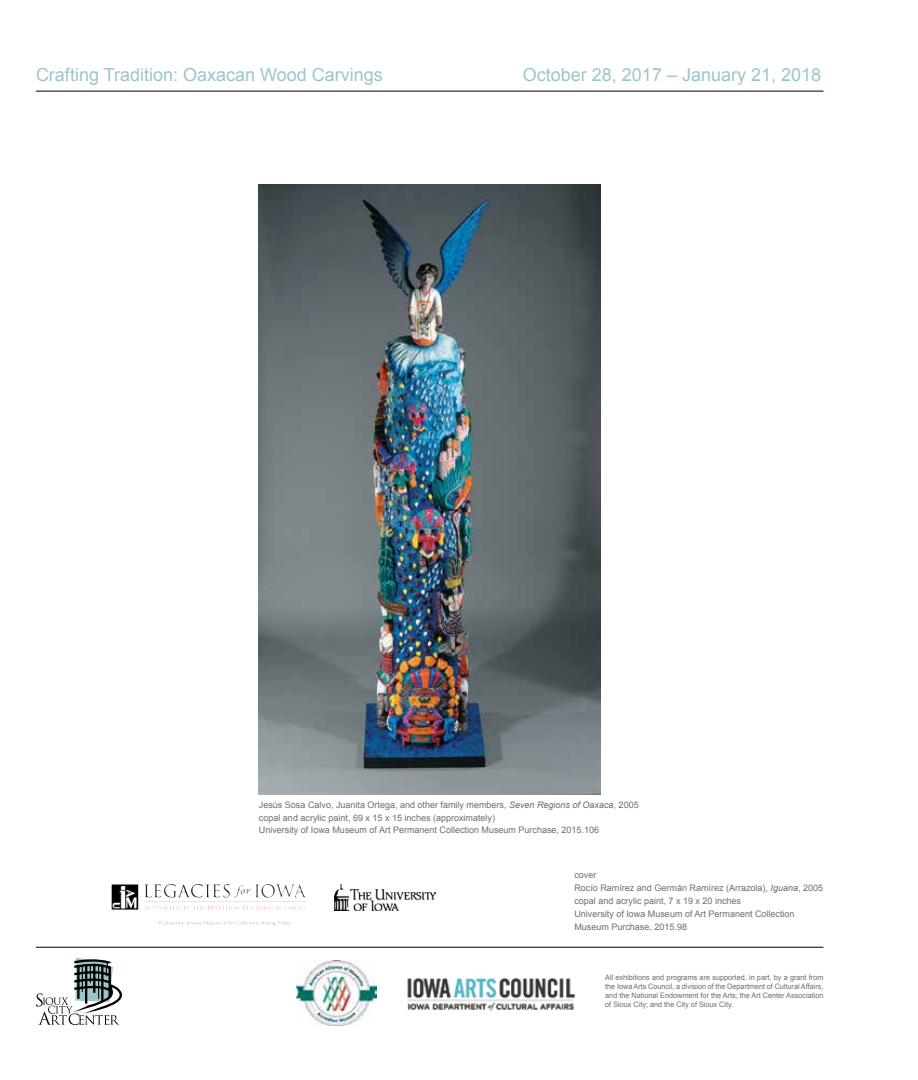
<style>
.page{position:relative;width:918px;height:1080px;background:#fff}
.page>*{position:absolute;margin:0;border:0;box-sizing:border-box;transform-origin:0 0}
.t1{font:18px "Arial";color:#9cc5ca}
.t2{font:9px/12.9px "Arial";color:#6d6e71}
.t3{font:7.5px/9px "Arial";color:#6d6e71;text-align:justify}
.s1{font-style:italic}
</style>
<div class="page">
<img style="left:297px;top:960px;width:80px;height:66px">
<hr style="left:36px;top:91px;width:788px;height:1px;background:#000">
<hr style="left:36px;top:947px;width:788px;height:1px;background:#000">
<svg style="left:36px;top:958px;width:86px;height:67px"></svg>
<img style="left:407px;top:978px;width:168px;height:33px">
<img style="left:259px;top:185px;width:342px;height:610px">
<img style="left:261px;top:884px;width:45px;height:14px">
<img style="left:334px;top:884px;width:102px;height:26px">
<h1 class="t1" style="left:36px;top:62px;width:348px">Crafting Tradition: Oaxacan Wood Carvings</h1>
<h1 class="t1" style="left:523px;top:62px;width:300px">October 28, 2017 – January 21, 2018</h1>
<p class="t2" style="left:259px;top:798px;width:381px">Jesús Sosa Calvo, Juanita Ortega, and other family members, <span class="s1">Seven Regions of Oaxaca</span>, 2005 copal and acrylic paint, 69 x 15 x 15 inches (approximately)<br>University of Iowa Museum of Art Permanent Collection Museum Purchase, 2015.106</p>
<p class="t2" style="left:574px;top:869px;width:250px">cover<br>Rocío Ramírez and Germán Ramírez (Arrazola), <span class="s1">Iguana</span>, 2005 copal and acrylic paint, 7 x 19 x 20 inches<br>University of Iowa Museum of Art Permanent Collection Museum Purchase, 2015.98</p>
<p class="t3" style="left:605px;top:973px;width:220px">All exhibitions and programs are supported, in part, by a grant from the Iowa Arts Council, a division of the Department of Cultural Affairs, and the National Endowment for the Arts; the Art Center Association of Sioux City; and the City of Sioux City.</p>
</div>
